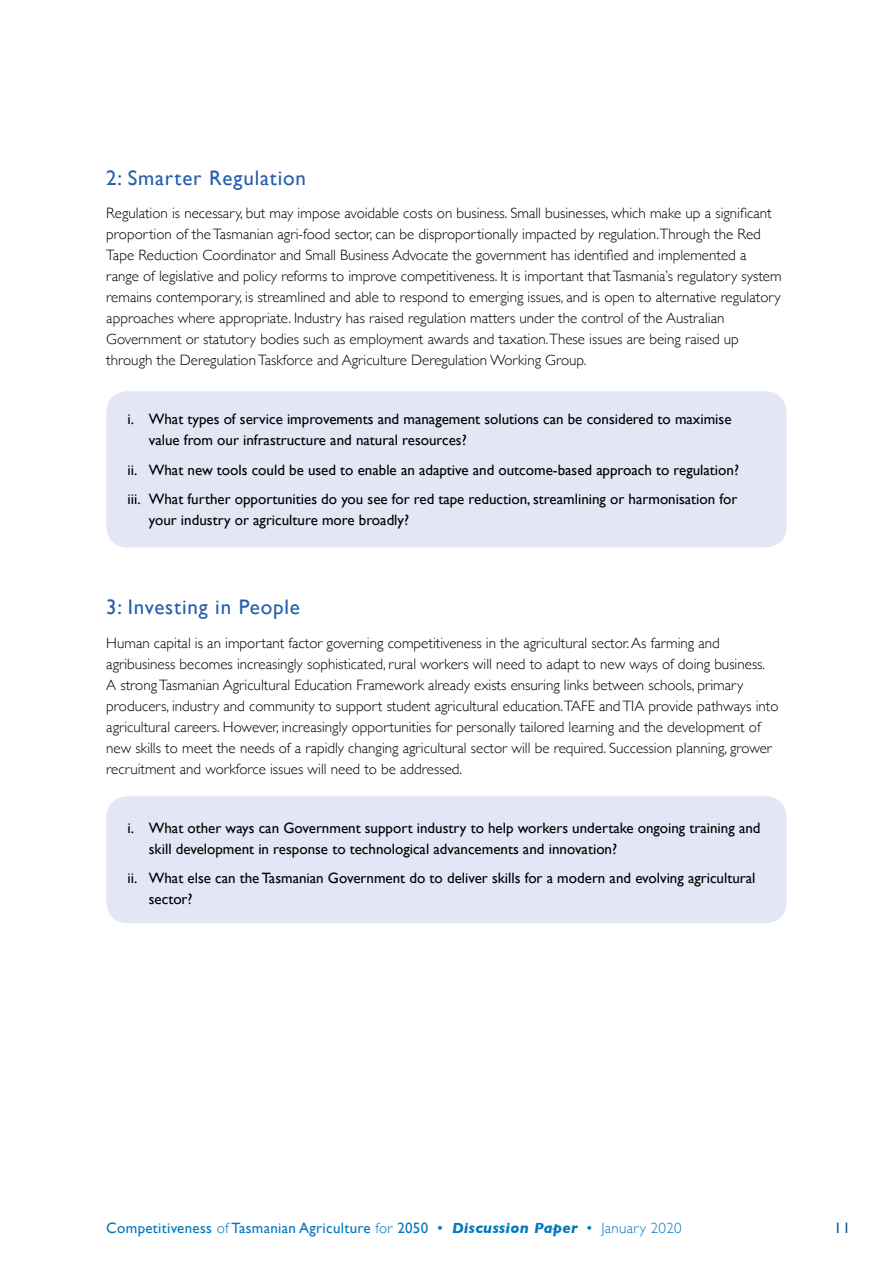
<style>
.page{position:relative;width:893px;height:1263px;background:#fff}
.page>*{position:absolute;margin:0;border:0;box-sizing:border-box;transform-origin:0 0}
.Sub_Header{font:21px "Gill Sans";letter-spacing:.04em;color:#265eac}
.Body{font:300 15px/21px "Gill Sans";color:#000}
.Questions{font:15px/21px "Gill Sans";color:#000}
.t1{font:15px "Gill Sans";letter-spacing:.02em;color:#0077be}
.t2{font:15px "Gill Sans";color:#005a96}
.s1{font-weight:300}
.s2{font-weight:700;font-style:italic}
</style>
<div class="page">
<div style="left:106px;top:391px;width:681px;height:156px;background:#e3e6f4;border-radius:21px"></div>
<div style="left:106px;top:796px;width:681px;height:127px;background:#e3e6f4;border-radius:21px"></div>
<p class="Sub_Header" style="left:106px;top:165px;width:201px">2: Smarter Regulation</p>
<p class="Body" style="left:106px;top:202px;width:677px">Regulation is necessary, but may impose avoidable costs on business. Small businesses, which make up a significant proportion of the Tasmanian agri-food sector, can be disproportionally impacted by regulation. Through the Red Tape Reduction Coordinator and Small Business Advocate the government has identified and implemented a range of legislative and policy reforms to improve competitiveness. It is important that Tasmania’s regulatory system remains contemporary, is streamlined and able to respond to emerging issues, and is open to alternative regulatory approaches where appropriate. Industry has raised regulation matters under the control of the Australian Government or statutory bodies such as employment awards and taxation. These issues are being raised up through the Deregulation Taskforce and Agriculture Deregulation Working Group.</p>
<p class="Questions" style="left:149px;top:409px;width:584px;text-indent:-21px">i. What types of service improvements and management solutions can be considered to maximise value from our infrastructure and natural resources?</p>
<p class="Questions" style="left:128px;top:459px;width:613px">ii. What new tools could be used to enable an adaptive and outcome-based approach to regulation?</p>
<p class="Questions" style="left:149px;top:489px;width:590px;text-indent:-21px">iii. What further opportunities do you see for red tape reduction, streamlining or harmonisation for your industry or agriculture more broadly?</p>
<p class="Sub_Header" style="left:106px;top:594px;width:195px">3: Investing in People</p>
<p class="Body" style="left:106px;top:632px;width:674px">Human capital is an important factor governing competitiveness in the agricultural sector. As farming and agribusiness becomes increasingly sophisticated, rural workers will need to adapt to new ways of doing business.<br>A strong Tasmanian Agricultural Education Framework already exists ensuring links between schools, primary producers, industry and community to support student agricultural education. TAFE and TIA provide pathways into agricultural careers. However, increasingly opportunities for personally tailored learning and the development of new skills to meet the needs of a rapidly changing agricultural sector will be required. Succession planning, grower recruitment and workforce issues will need to be addressed.</p>
<p class="Questions" style="left:149px;top:817px;width:613px;text-indent:-21px">i. What other ways can Government support industry to help workers undertake ongoing training and skill development in response to technological advancements and innovation?</p>
<p class="Questions" style="left:149px;top:867px;width:608px;text-indent:-21px">ii. What else can the Tasmanian Government do to deliver skills for a modern and evolving agricultural sector?</p>
<p class="t1" style="left:106px;top:1219px;width:577px">Competitiveness <span class="s1">of</span> Tasmanian Agriculture <span class="s1">for</span> 2050 • <span class="s2">Discussion Paper</span> • <span class="s1">January 2020</span></p>
<p class="t2" style="left:834px;top:1219px;width:18px">11</p>
</div>
